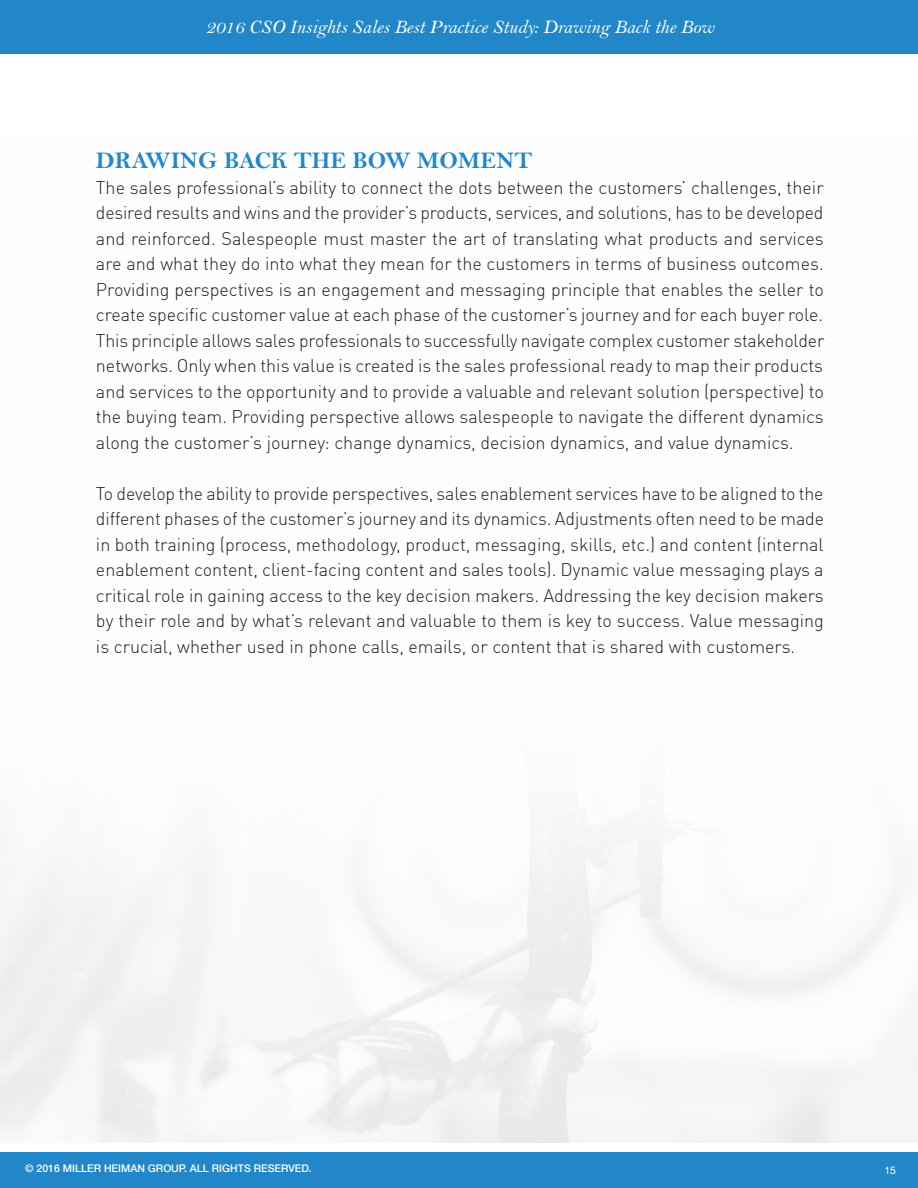
<style>
.page{position:relative;width:918px;height:1188px;background:#fff}
.page>*{position:absolute;margin:0;border:0;box-sizing:border-box;transform-origin:0 0}
.t1{font:24px "Bell MT Bold";color:#2287c8}
.t2{font:19.5px "Bell MT Italic";color:#fff}
.t3{font:300 18px/25.5px "DIN Offc Pro";color:#231f20;text-align:justify}
.t4{font:500 10.5px "Helvetica Neue";color:#fff}
.t5{font:10.5px "Helvetica Neue";color:#fff}
</style>
<div class="page">
<div style="left:0;top:0;width:918px;height:54px;background:#2287c8"></div>
<div style="left:0;top:1152px;width:918px;height:36px;background:#2287c8"></div>
<p class="t2" style="left:206px;top:15px;width:510px">2016 CSO Insights Sales Best Practice Study: Drawing Back the Bow</p>
<h1 class="t1" style="left:96px;top:146px;width:438px">DRAWING BACK THE BOW MOMENT</h1>
<p class="t3" style="left:96px;top:173px;width:730px">The sales professional’s ability to connect the dots between the customers’ challenges, their desired results and wins and the provider’s products, services, and solutions, has to be developed and reinforced. Salespeople must master the art of translating what products and services are and what they do into what they mean for the customers in terms of business outcomes.<br>Providing perspectives is an engagement and messaging principle that enables the seller to create specific customer value at each phase of the customer’s journey and for each buyer role.<br>This principle allows sales professionals to successfully navigate complex customer stakeholder networks. Only when this value is created is the sales professional ready to map their products and services to the opportunity and to provide a valuable and relevant solution (perspective) to the buying team. Providing perspective allows salespeople to navigate the different dynamics along the customer’s journey: change dynamics, decision dynamics, and value dynamics.</p>
<p class="t3" style="left:96px;top:479px;width:730px">To develop the ability to provide perspectives, sales enablement services have to be aligned to the different phases of the customer’s journey and its dynamics. Adjustments often need to be made in both training (process, methodology, product, messaging, skills, etc.) and content (internal enablement content, client-facing content and sales tools). Dynamic value messaging plays a critical role in gaining access to the key decision makers. Addressing the key decision makers by their role and by what’s relevant and valuable to them is key to success. Value messaging is crucial, whether used in phone calls, emails, or content that is shared with customers.</p>
<p class="t4" style="left:25px;top:1160px;width:288px">© 2016 MILLER HEIMAN GROUP. ALL RIGHTS RESERVED.</p>
<p class="t5" style="left:884px;top:1161px;width:13px">15</p>
</div>
